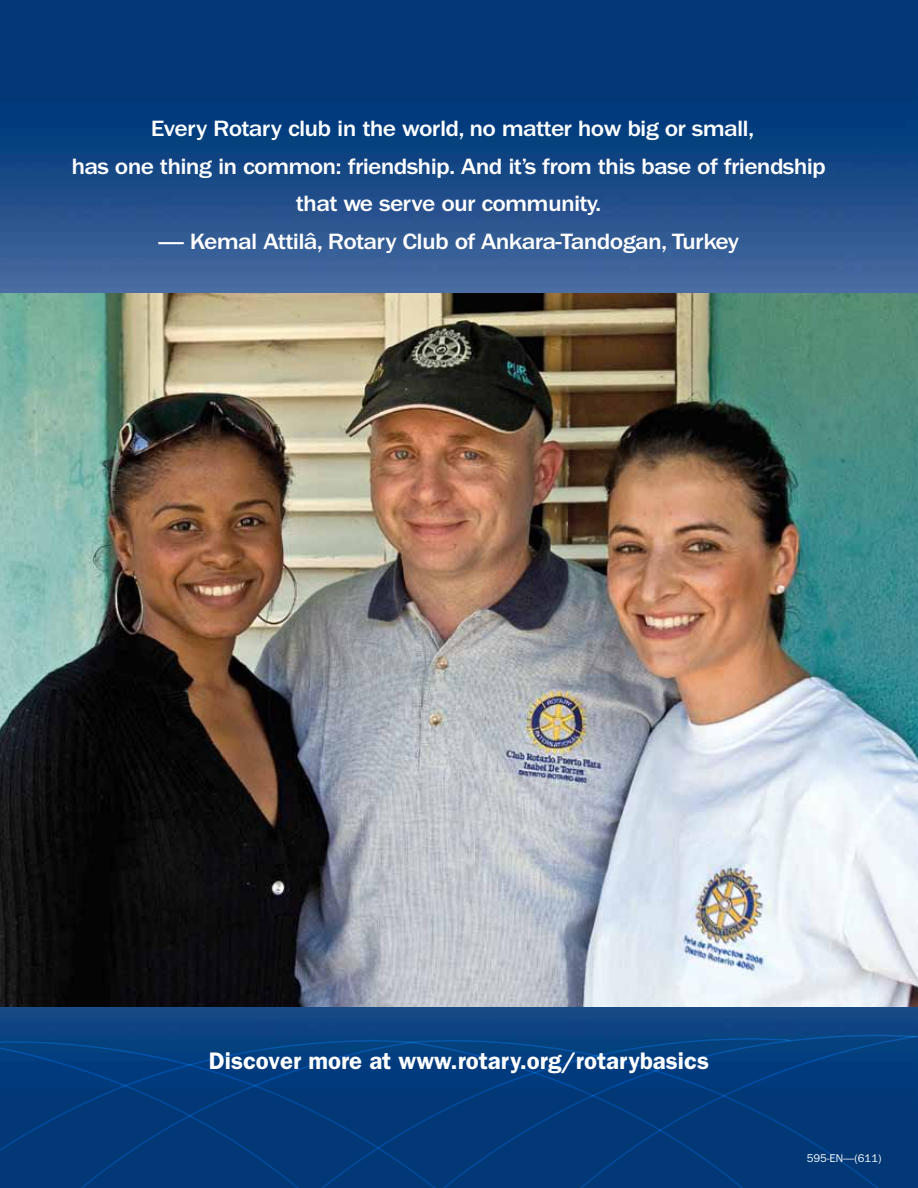
<style>
.page{position:relative;width:918px;height:1188px;background:#fff}
.page>*{position:absolute;margin:0;border:0;box-sizing:border-box;transform-origin:0 0}
.t1{font:600 24px "ITC Franklin Gothic Std";color:#fff}
.t2{font:500 22.95px/37.5px "ITC Franklin Gothic Std";letter-spacing:-.03em;color:#fff;text-align:center;scale:1.11 1}
.t3{font:11.25px "ITC Franklin Gothic Std";color:#fff}
</style>
<div class="page">
<img style="left:0;top:0;width:918px;height:1028px">
<div style="left:381px;top:1023px;width:537px;height:12px;background:#0d4381"></div>
<div style="left:0;top:1028px;width:256px;height:13px;background:#0c4381"></div>
<div style="left:256px;top:1026px;width:536px;height:15px;background:#0d4381"></div>
<svg style="left:414px;top:1041px;width:25px;height:147px;background:#023a7a"></svg>
<svg style="left:439px;top:1035px;width:479px;height:153px;background:#023a7a"></svg>
<svg style="left:0;top:1041px;width:414px;height:147px;background:#023a7a"></svg>
<img style="left:0;top:294px;width:918px;height:713px">
<p class="t2" style="left:71px;top:110px;width:681px">Every Rotary club in the world, no matter how big or small,<br>has one thing in common: friendship. And it’s from this base of friendship that we serve our community.</p>
<p class="t2" style="left:158px;top:223px;width:524px">— Kemal Attilâ, Rotary Club of Ankara-Tandogan, Turkey</p>
<p class="t1" style="left:209px;top:1046px;width:502px">Discover more at www.rotary.org/rotarybasics</p>
<p class="t3" style="left:807px;top:1152px;width:76px">595-EN—(611)</p>
</div>
